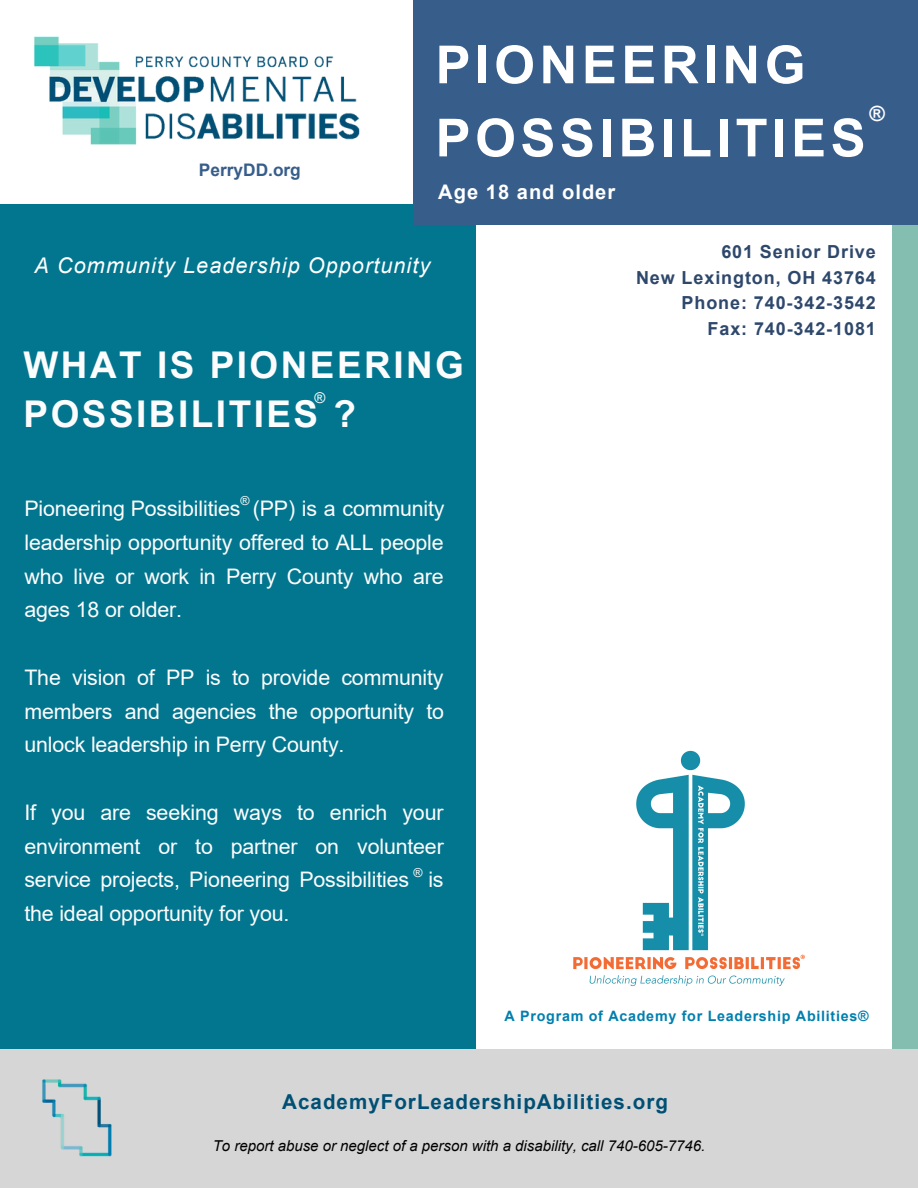
<style>
.page{position:relative;width:918px;height:1188px;background:#fff}
.page>*{position:absolute;margin:0;border:0;box-sizing:border-box;transform-origin:0 0}
.t1{font:700 52.5px/73.2px "Arial";letter-spacing:.085em;color:#fff}
.t2{font:700 36.9px "Arial";letter-spacing:.07em;color:#fcfcfc}
.t3{font:italic 21.6px "Arial";letter-spacing:.05em;color:#fff}
.t4{font:21.45px/33.8px "Arial";letter-spacing:-.01em;color:#fcfcfc;text-align:justify}
.t5{font:700 21px "Arial";color:#fff}
.t6{font:700 20.55px "Arial";letter-spacing:.05em;color:#004f75}
.t7{font:700 20.1px "Arial";letter-spacing:.05em;color:#fff}
.t8{font:700 18px "Arial";letter-spacing:.05em;color:#2e486c}
.t9{font:700 17.25px "Arial";color:#375d8b}
.t10{font:italic 15px "Arial";color:#000}
.t11{font:14.85px "Arial";color:#fff}
.t12{font:700 14.25px "Arial";letter-spacing:.05em;color:#007faf}
.t13{font:12.45px "Arial";color:#fcfcfc}
</style>
<div class="page">
<div style="left:0;top:204px;width:475px;height:984px;background:#03768f"></div>
<div style="left:892px;top:60px;width:26px;height:1067px;background:#84beb0"></div>
<div style="left:0;top:1050px;width:918px;height:138px;background:#d6d6d6"></div>
<img style="left:42px;top:1079px;width:70px;height:78px">
<div style="left:413px;top:0;width:505px;height:225px;background:#375d8b"></div>
<img style="left:573px;top:750px;width:232px;height:237px">
<img style="left:34px;top:36px;width:326px;height:109px">
<p class="t9" style="left:199px;top:160px;width:103px">PerryDD.org</p>
<p class="t1" style="left:436px;top:28px;width:432px">PIONEERING<br>POSSIBILITIES</p>
<p class="t5" style="left:870px;top:102px;width:17px">®</p>
<p class="t7" style="left:438px;top:180px;width:178px">Age 18 and older</p>
<p class="t3" style="left:35px;top:253px;width:397px">A Community Leadership Opportunity</p>
<p class="t2" style="left:24px;top:344px;width:442px">WHAT IS PIONEERING</p>
<p class="t2" style="left:24px;top:394px;width:334px">POSSIBILITIES ?</p>
<p class="t11" style="left:314px;top:390px;width:12px">®</p>
<p class="t13" style="left:241px;top:494px;width:11px">®</p>
<p class="t4" style="left:24px;top:492px;width:422px">Pioneering Possibilities (PP) is a community leadership opportunity offered to ALL people who live or work in Perry County who are ages 18 or older.</p>
<p class="t4" style="left:24px;top:661px;width:421px">The vision of PP is to provide community members and agencies the opportunity to unlock leadership in Perry County.</p>
<p class="t4" style="left:24px;top:796px;width:421px">If you are seeking ways to enrich your environment or to partner on volunteer service projects, Pioneering Possibilities is the ideal opportunity for you.</p>
<p class="t13" style="left:413px;top:866px;width:11px">®</p>
<p class="t8" style="left:721px;top:241px;width:156px">601 Senior Drive</p>
<p class="t8" style="left:636px;top:267px;width:241px">New Lexington, OH 43764</p>
<p class="t8" style="left:682px;top:293px;width:196px">Phone: 740-342-3542</p>
<p class="t8" style="left:708px;top:319px;width:170px">Fax: 740-342-1081</p>
<p class="t12" style="left:505px;top:1008px;width:366px">A Program of Academy for Leadership Abilities®</p>
<p class="t6" style="left:282px;top:1090px;width:387px">AcademyForLeadershipAbilities.org</p>
<p class="t10" style="left:213px;top:1137px;width:494px">To report abuse or neglect of a person with a disability, call 740-605-7746.</p>
</div>
